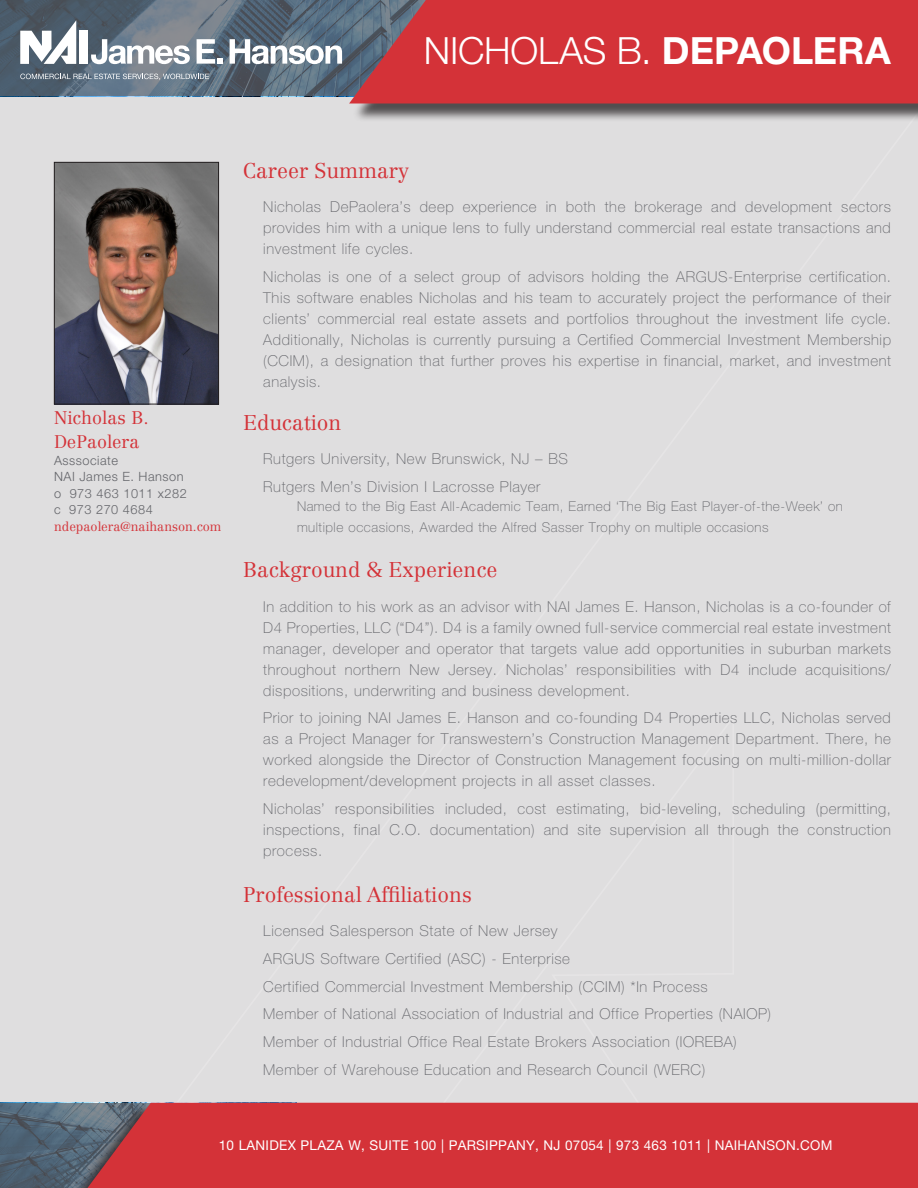
<style>
.page{position:relative;width:918px;height:1188px;background:#dfdedf}
.page>*{position:absolute;margin:0;border:0;box-sizing:border-box;transform-origin:0 0}
.t1{font:300 37.5px "Helvetica Neue LT Std";letter-spacing:-.01em;color:#fff}
.t2{font:300 21px "Centennial LT Std";color:#d43238}
.Subhead{font:300 18px/24px "Centennial LT Std";color:#d43238}
.Subhead-2{font:100 15px/21px "Helvetica Neue LT Std";letter-spacing:.04em;color:#64656a;text-align:justify}
.Subhead-3{font:100 13.5px/21px "Helvetica Neue LT Std";letter-spacing:.04em;color:#64656a}
.t3{font:13.5px "Helvetica Neue LT Std";letter-spacing:.02em;color:#fff}
.t4{font:300 12.75px "Helvetica Neue LT Std";letter-spacing:.04em;color:#64656a}
.t5{font:300 12.75px "Centennial LT Std";color:#d43238}
.s1{font-weight:700}
</style>
<div class="page">
<img style="left:56px;top:164px;width:161px;height:238px">
<div style="left:54px;top:162px;width:165px;height:242px;border:1px solid #231f20"></div>
<svg style="left:0;top:0;width:349px;height:96px;background:#5b6b79"></svg>
<div style="left:352px;top:0;width:566px;height:122px;background:#231f20;opacity:.75"></div>
<svg style="left:349px;top:0;width:569px;height:104px;background:#cb363c"></svg>
<svg style="left:0;top:1103px;width:54px;height:85px;background:#4e6172"></svg>
<div style="left:54px;top:1103px;width:864px;height:85px;background:#231f20;opacity:.75"></div>
<div style="left:87px;top:1103px;width:831px;height:85px;background:#d43238"></div>
<div style="left:79px;top:31px;width:9px;height:33px;background:#fff"></div>
<svg style="left:20px;top:20px;width:56px;height:44px;background:#adb4ba"></svg>
<svg style="left:91px;top:39px;width:99px;height:25px;background:#afb6bc"></svg>
<svg style="left:197px;top:39px;width:25px;height:25px"></svg>
<svg style="left:230px;top:39px;width:112px;height:25px;background:#a4aeb7"></svg>
<svg style="left:20px;top:74px;width:189px;height:6px"></svg>
<p class="t1" style="left:424px;top:27px;width:469px">NICHOLAS B. <span class="s1">DEPAOLERA</span></p>
<p class="Subhead" style="left:54px;top:406px;width:96px">Nicholas B.<br>DePaolera</p>
<p class="t4" style="left:54px;top:452px;width:66px">Asssociate</p>
<p class="t4" style="left:54px;top:469px;width:131px">NAI James E. Hanson</p>
<p class="t4" style="left:54px;top:485px;width:134px">o 973 463 1011 x282</p>
<p class="t4" style="left:54px;top:502px;width:100px">c 973 270 4684</p>
<p class="t5" style="left:54px;top:519px;width:169px">ndepaolera@naihanson.com</p>
<p class="t2" style="left:243px;top:158px;width:168px">Career Summary</p>
<p class="Subhead-2" style="left:263px;top:196px;width:629px">Nicholas DePaolera’s deep experience in both the brokerage and development sectors provides him with a unique lens to fully understand commercial real estate transactions and investment life cycles.</p>
<p class="Subhead-2" style="left:263px;top:266px;width:629px">Nicholas is one of a select group of advisors holding the ARGUS-Enterprise certification.<br>This software enables Nicholas and his team to accurately project the performance of their clients’ commercial real estate assets and portfolios throughout the investment life cycle.<br>Additionally, Nicholas is currently pursuing a Certified Commercial Investment Membership (CCIM), a designation that further proves his expertise in financial, market, and investment analysis.</p>
<p class="t2" style="left:243px;top:410px;width:100px">Education</p>
<p class="Subhead-2" style="left:263px;top:448px;width:306px">Rutgers University, New Brunswick, NJ – BS</p>
<p class="Subhead-2" style="left:263px;top:476px;width:279px">Rutgers Men’s Division I Lacrosse Player</p>
<p class="Subhead-3" style="left:297px;top:495px;width:547px">Named to the Big East All-Academic Team, Earned ‘The Big East Player-of-the-Week’ on multiple occasions, Awarded the Alfred Sasser Trophy on multiple occasions</p>
<p class="t2" style="left:243px;top:557px;width:256px">Background &amp; Experience</p>
<p class="Subhead-2" style="left:263px;top:596px;width:629px">In addition to his work as an advisor with NAI James E. Hanson, Nicholas is a co-founder of D4 Properties, LLC (“D4”). D4 is a family owned full-service commercial real estate investment manager, developer and operator that targets value add opportunities in suburban markets throughout northern New Jersey. Nicholas’ responsibilities with D4 include acquisitions/ dispositions, underwriting and business development.</p>
<p class="Subhead-2" style="left:263px;top:707px;width:629px">Prior to joining NAI James E. Hanson and co-founding D4 Properties LLC, Nicholas served as a Project Manager for Transwestern’s Construction Management Department. There, he worked alongside the Director of Construction Management focusing on multi-million-dollar redevelopment/development projects in all asset classes.</p>
<p class="Subhead-2" style="left:263px;top:798px;width:629px">Nicholas’ responsibilities included, cost estimating, bid-leveling, scheduling (permitting, inspections, final C.O. documentation) and site supervision all through the construction process.</p>
<p class="t2" style="left:243px;top:882px;width:230px">Professional Affiliations</p>
<p class="Subhead-2" style="left:263px;top:920px;width:296px">Licensed Salesperson State of New Jersey</p>
<p class="Subhead-2" style="left:263px;top:948px;width:308px">ARGUS Software Certified (ASC) - Enterprise</p>
<p class="Subhead-2" style="left:263px;top:976px;width:446px">Certified Commercial Investment Membership (CCIM) *In Process</p>
<p class="Subhead-2" style="left:263px;top:1003px;width:509px">Member of National Association of Industrial and Office Properties (NAIOP)</p>
<p class="Subhead-2" style="left:263px;top:1031px;width:475px">Member of Industrial Office Real Estate Brokers Association (IOREBA)</p>
<p class="Subhead-2" style="left:263px;top:1059px;width:444px">Member of Warehouse Education and Research Council (WERC)</p>
<p class="t3" style="left:219px;top:1137px;width:615px">10 LANIDEX PLAZA W, SUITE 100 | PARSIPPANY, NJ 07054 | 973 463 1011 | NAIHANSON.COM</p>
</div>
